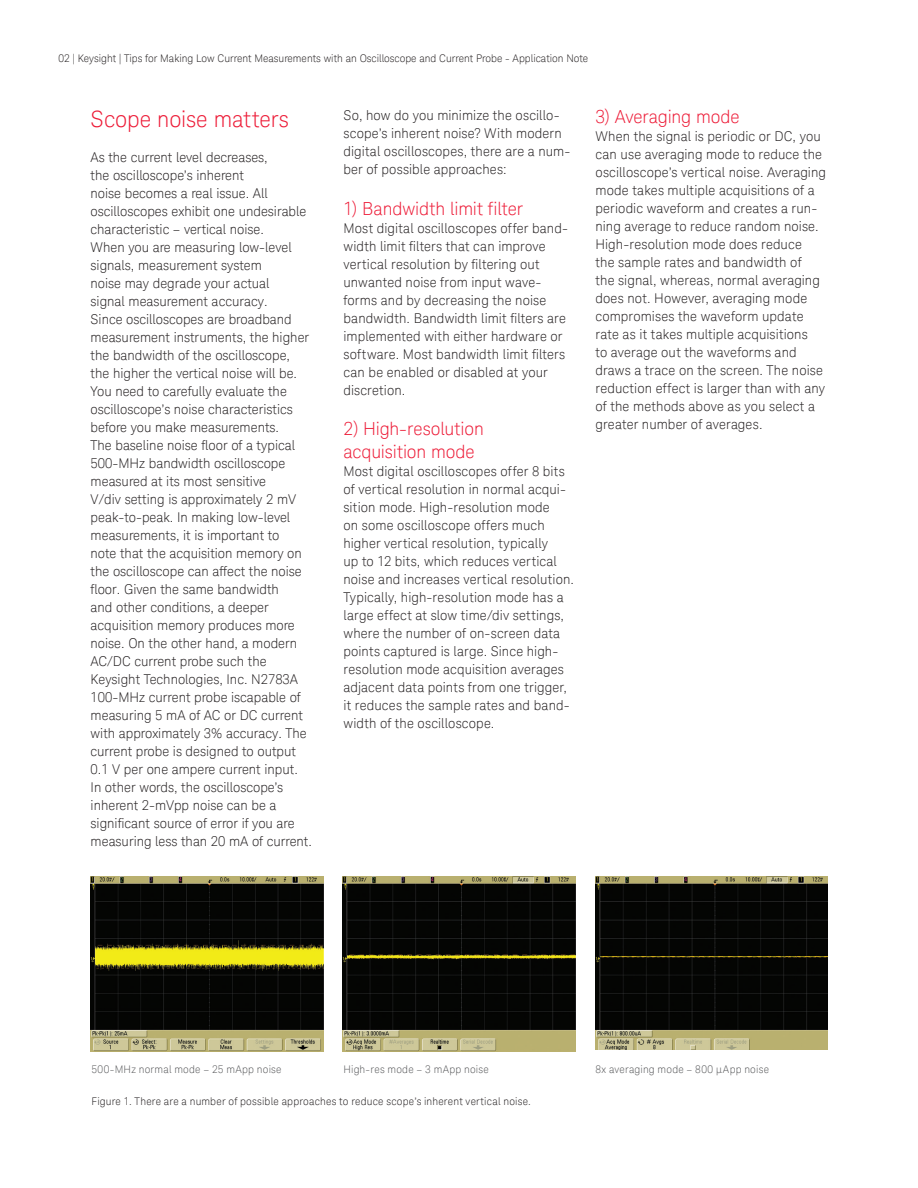
<style>
.page{position:relative;width:918px;height:1188px;background:#fff}
.page>*{position:absolute;margin:0;border:0;box-sizing:border-box;transform-origin:0 0}
.K_Heading_1{font:300 22.5px "Keysight Sans";letter-spacing:-.005em;color:#ed1a36}
.K_Body_Text{font:300 18px/22.5px "Keysight Sans";letter-spacing:-.005em;color:#ed1a36}
.K_Body_Text-2{font:300 13.5px/18px "Keysight Sans";letter-spacing:.01em;color:#231f20}
.body__250{font:300 13.5px/18px "Keysight Sans";color:#231f20}
.K_Page_Number_Header{font:300 10.5px "Keysight Sans";color:#231f20}
.K_Captions{font:300 10.5px "Keysight Sans";letter-spacing:.015em;color:#57585a}
.K_Captions-2{font:300 10.5px "Keysight Sans";letter-spacing:.02em;color:#231f20}
</style>
<div class="page">
<img style="left:90px;top:876px;width:234px;height:176px">
<img style="left:342px;top:876px;width:234px;height:175px">
<img style="left:596px;top:876px;width:232px;height:174px">
<p class="K_Page_Number_Header" style="left:59px;top:52px;width:531px">02 | Keysight | Tips for Making Low Current Measurements with an Oscilloscope and Current Probe - Application Note</p>
<p class="K_Heading_1" style="left:91px;top:106px;width:200px">Scope noise matters</p>
<p class="body__250" style="left:91px;top:148px;width:220px">As the current level decreases,<br>the oscilloscope’s inherent<br>noise becomes a real issue. All oscilloscopes exhibit one undesirable characteristic – vertical noise.<br>When you are measuring low‑level signals, measurement system<br>noise may degrade your actual<br>signal measurement accuracy.<br>Since oscilloscopes are broadband measurement instruments, the higher the bandwidth of the oscilloscope, the higher the vertical noise will be.<br>You need to carefully evaluate the oscilloscope’s noise characteristics before you make measurements.<br>The baseline noise floor of a typical 500‑MHz bandwidth oscilloscope measured at its most sensitive</p>
<p class="body__250" style="left:91px;top:490px;width:223px">V/div setting is approximately 2 mV peak-to-peak. In making low-level measurements, it is important to<br>note that the acquisition memory on the oscilloscope can affect the noise floor. Given the same bandwidth<br>and other conditions, a deeper acquisition memory produces more noise. On the other hand, a modern AC/DC current probe such the Keysight Technologies, Inc. N2783A 100-MHz current probe iscapable of measuring 5 mA of AC or DC current with approximately 3% accuracy. The current probe is designed to output 0.1 V per one ampere current input.<br>In other words, the oscilloscope’s inherent 2-mVpp noise can be a significant source of error if you are measuring less than 20 mA of current.</p>
<p class="K_Body_Text-2" style="left:344px;top:106px;width:228px">So, how do you minimize the oscillo‑ scope’s inherent noise? With modern digital oscilloscopes, there are a num‑ ber of possible approaches:</p>
<p class="K_Body_Text" style="left:344px;top:197px;width:181px">1) Bandwidth limit filter</p>
<p class="K_Body_Text-2" style="left:344px;top:219px;width:226px">Most digital oscilloscopes offer band‑ width limit filters that can improve vertical resolution by filtering out unwanted noise from input wave‑ forms and by decreasing the noise bandwidth. Bandwidth limit filters are implemented with either hardware or software. Most bandwidth limit filters can be enabled or disabled at your discretion.</p>
<p class="K_Body_Text" style="left:344px;top:418px;width:142px">2) High-resolution acquisition mode</p>
<p class="K_Body_Text-2" style="left:344px;top:462px;width:232px">Most digital oscilloscopes offer 8 bits of vertical resolution in normal acqui‑ sition mode. High-resolution mode<br>on some oscilloscope offers much higher vertical resolution, typically<br>up to 12 bits, which reduces vertical noise and increases vertical resolution.<br>Typically, high‑resolution mode has a large effect at slow time/div settings, where the number of on-screen data points captured is large. Since high&shy;resolution mode acquisition averages adjacent data points from one trigger, it reduces the sample rates and band‑ width of the oscilloscope.</p>
<p class="K_Body_Text" style="left:596px;top:106px;width:146px">3) Averaging mode</p>
<p class="K_Body_Text-2" style="left:596px;top:128px;width:232px">When the signal is periodic or DC, you can use averaging mode to reduce the oscilloscope’s vertical noise. Averaging mode takes multiple acquisitions of a periodic waveform and creates a run‑ ning average to reduce random noise.<br>High‑resolution mode does reduce<br>the sample rates and bandwidth of<br>the signal, whereas, normal averaging does not. However, averaging mode compromises the waveform update rate as it takes multiple acquisitions<br>to average out the waveforms and draws a trace on the screen. The noise reduction effect is larger than with any of the methods above as you select a greater number of averages.</p>
<p class="K_Captions" style="left:92px;top:1063px;width:192px">500-MHz normal mode – 25 mApp noise</p>
<p class="K_Captions" style="left:344px;top:1063px;width:147px">High-res mode – 3 mApp noise</p>
<p class="K_Captions" style="left:596px;top:1063px;width:175px">8x averaging mode – 800 µApp noise</p>
<p class="K_Captions-2" style="left:92px;top:1096px;width:441px">Figure 1. There are a number of possible approaches to reduce scope’s inherent vertical noise.</p>
</div>
